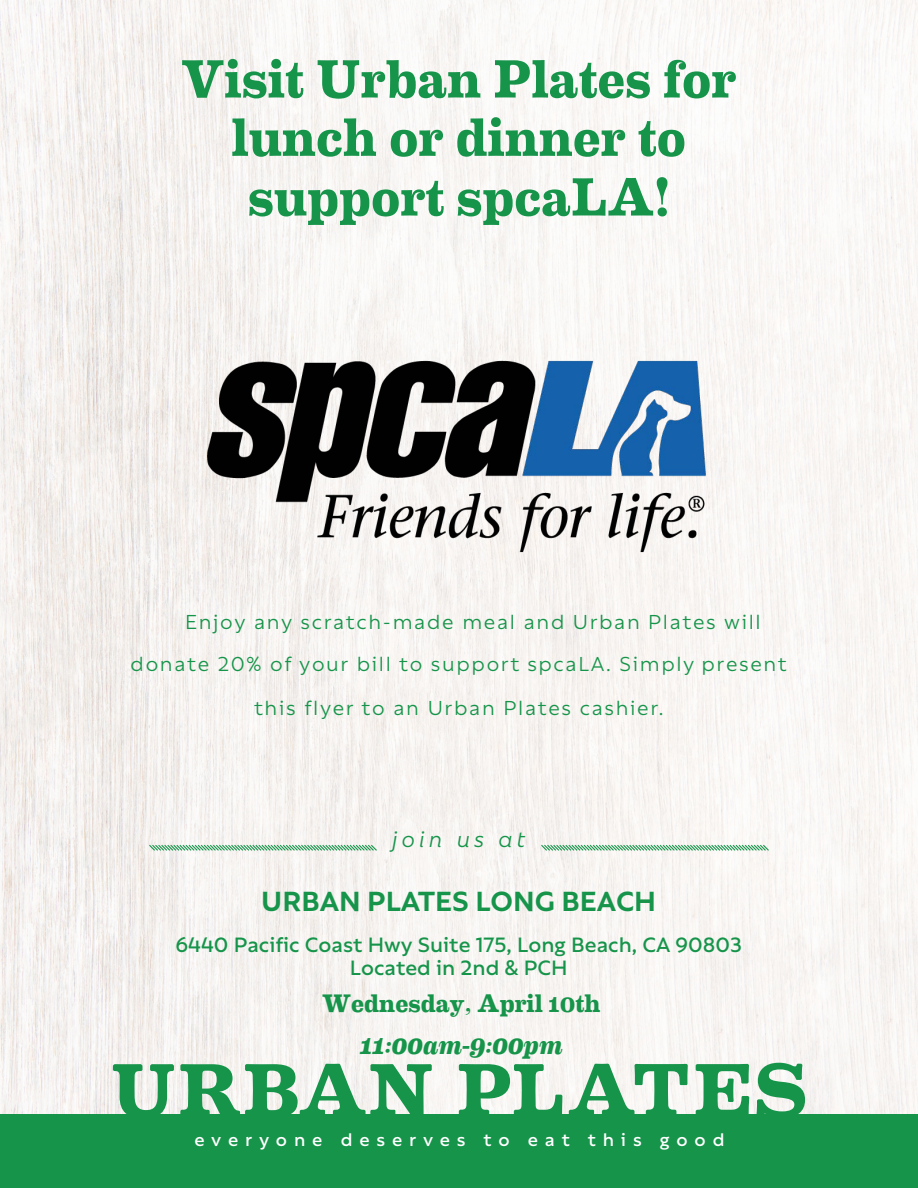
<style>
.page{position:relative;width:918px;height:1188px;background:#fff}
.page>*{position:absolute;margin:0;border:0;box-sizing:border-box;transform-origin:0 0}
.t1{font:700 54px/58.9px "Eames Century Modern";color:#16944a;text-align:center}
.t2{font:700 30px "Rebrand Txt";color:#16944a}
.t3{font:italic 700 27px "Eames Century Modern";color:#16944a}
.t4{font:700 25.5px "Eames Century Modern";color:#16944a}
.t5{font:italic 24px "Rebrand Txt";letter-spacing:.175em;color:#16944a}
.t6{font:600 22.5px/23.1px "Rebrand Txt";color:#16944a;text-align:center}
.t7{font:21.9px "Rebrand Txt";letter-spacing:.075em;color:#16944a}
.t8{font:600 19.5px "Rebrand Txt";letter-spacing:.35em;color:#fff}
</style>
<div class="page">
<img style="left:0;top:0;width:918px;height:1114px">
<div style="left:0;top:1114px;width:918px;height:74px;background:#16944a"></div>
<svg style="left:113px;top:1064px;width:61px;height:50px"></svg>
<svg style="left:569px;top:1064px;width:119px;height:50px"></svg>
<svg style="left:696px;top:1064px;width:53px;height:50px"></svg>
<svg style="left:756px;top:1063px;width:49px;height:51px"></svg>
<svg style="left:459px;top:1064px;width:103px;height:50px"></svg>
<svg style="left:180px;top:1064px;width:252px;height:50px"></svg>
<svg style="left:148px;top:844px;width:230px;height:8px"></svg>
<svg style="left:540px;top:844px;width:230px;height:8px"></svg>
<img style="left:178px;top:157px;width:575px;height:575px">
<p class="t1" style="left:181px;top:46px;width:557px">Visit Urban Plates for lunch or dinner to support spcaLA!</p>
<p class="t7" style="left:185px;top:610px;width:577px">Enjoy any scratch-made meal and Urban Plates will</p>
<p class="t7" style="left:131px;top:652px;width:658px">donate 20% of your bill to support spcaLA. Simply present</p>
<p class="t7" style="left:254px;top:696px;width:411px">this flyer to an Urban Plates cashier.</p>
<p class="t5" style="left:392px;top:826px;width:135px">join us at</p>
<p class="t2" style="left:261px;top:884px;width:396px">URBAN PLATES LONG BEACH</p>
<p class="t6" style="left:175px;top:933px;width:568px">6440 Pacific Coast Hwy Suite 175, Long Beach, CA 90803<br>Located in 2nd &amp; PCH</p>
<p class="t4" style="left:322px;top:984px;width:280px">Wednesday, April 10th</p>
<p class="t3" style="left:360px;top:1024px;width:205px">11:00am-9:00pm</p>
<p class="t8" style="left:194px;top:1129px;width:532px">everyone deserves to eat this good</p>
</div>
